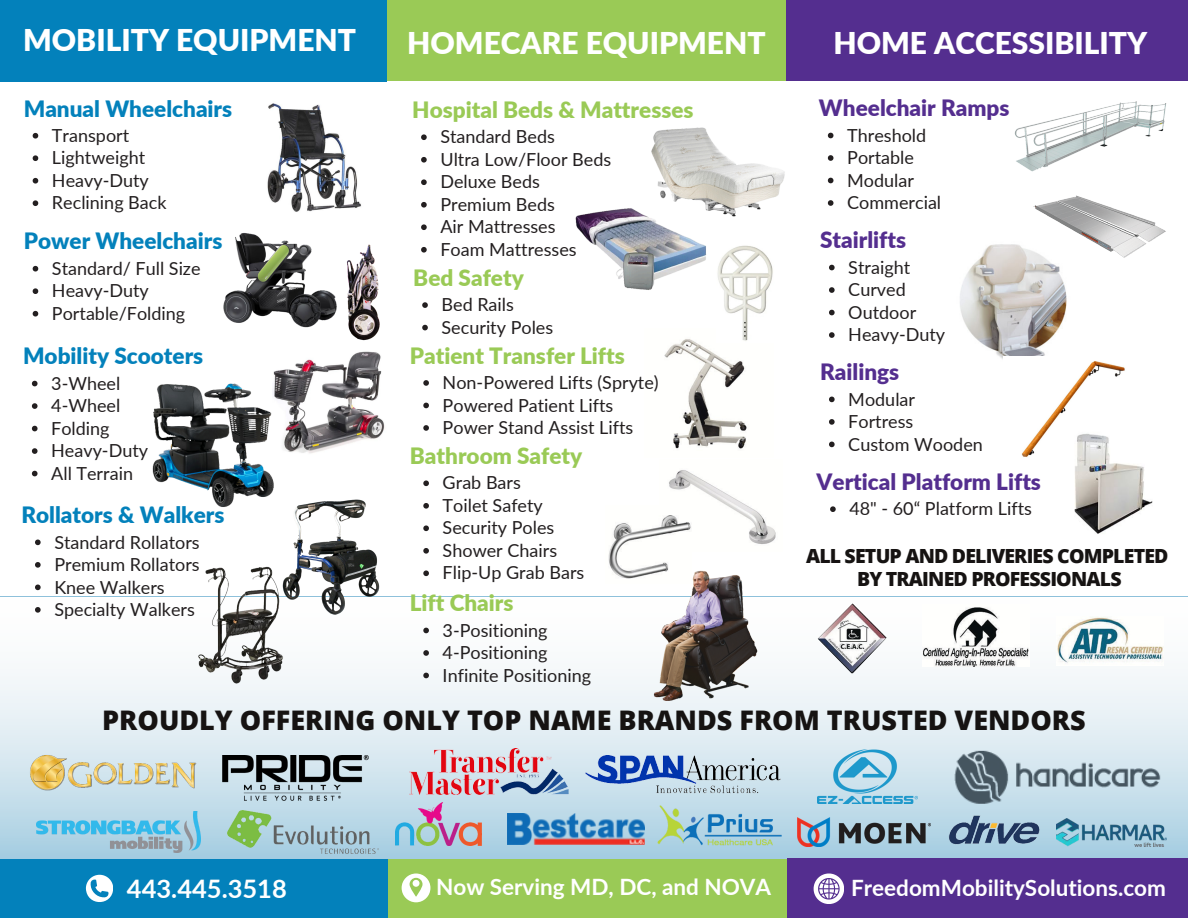
<style>
.page{position:relative;width:1188px;height:918px;background:#fff}
.page>*{position:absolute;margin:0;border:0;box-sizing:border-box;transform-origin:0 0}
.t1{font:900 30px "Lato";color:#fff}
.t2{font:800 27px "Open Sans";color:#161312}
.t3{font:700 25.5px "Lato";color:#fff}
.t4{font:900 22.5px "Lato";color:#9aca56}
.t5{font:900 22.5px "Lato";color:#0381bb}
.t6{font:900 22.5px "Lato";color:#542e8f}
.t7{font:700 22.5px "Lato";color:#fff}
.t8{font:800 19.5px/23.7px "Open Sans";letter-spacing:-.04em;color:#161312;text-align:center}
.t9{font:18px "Lato";color:#231f20}
</style>
<div class="page">
<div style="left:386px;top:0;width:401px;height:81px;background:#9aca56"></div>
<svg style="left:0;top:627px;width:1188px;height:259px"></svg>
<div style="left:787px;top:0;width:401px;height:81px;background:#542e8f"></div>
<div style="left:0;top:0;width:387px;height:81px;background:#0381bb"></div>
<div style="left:387px;top:859px;width:400px;height:59px;background:#9aca56"></div>
<div style="left:788px;top:859px;width:400px;height:59px;background:#542e8f"></div>
<div style="left:0;top:859px;width:388px;height:59px;background:#0381bb"></div>
<img style="left:664px;top:339px;width:83px;height:110px">
<img style="left:669px;top:470px;width:107px;height:74px">
<img style="left:608px;top:506px;width:83px;height:73px">
<img style="left:178px;top:566px;width:128px;height:124px">
<img style="left:272px;top:499px;width:119px;height:116px">
<img style="left:273px;top:351px;width:112px;height:102px">
<img style="left:347px;top:244px;width:33px;height:97px">
<img style="left:267px;top:103px;width:94px;height:109px">
<svg style="left:402px;top:874px;width:28px;height:28px"></svg>
<svg style="left:86px;top:875px;width:27px;height:27px"></svg>
<svg style="left:814px;top:874px;width:30px;height:30px"></svg>
<img style="left:21px;top:752px;width:184px;height:48px">
<img style="left:223px;top:756px;width:146px;height:45px">
<img style="left:396px;top:803px;width:85px;height:42px">
<img style="left:228px;top:810px;width:150px;height:43px">
<img style="left:36px;top:812px;width:165px;height:40px">
<img style="left:410px;top:748px;width:158px;height:46px">
<img style="left:508px;top:813px;width:136px;height:32px">
<img style="left:585px;top:755px;width:196px;height:44px">
<img style="left:658px;top:805px;width:129px;height:42px">
<img style="left:818px;top:748px;width:100px;height:55px">
<img style="left:818px;top:603px;width:69px;height:70px">
<img style="left:923px;top:607px;width:107px;height:59px">
<img style="left:1057px;top:617px;width:106px;height:49px">
<img style="left:797px;top:817px;width:134px;height:30px">
<img style="left:931px;top:815px;width:125px;height:37px">
<img style="left:1057px;top:819px;width:110px;height:28px">
<img style="left:943px;top:746px;width:233px;height:60px">
<svg style="left:421px;top:134px;width:6px;height:6px"></svg>
<svg style="left:421px;top:157px;width:6px;height:6px"></svg>
<svg style="left:421px;top:179px;width:6px;height:6px"></svg>
<svg style="left:421px;top:202px;width:6px;height:6px"></svg>
<svg style="left:421px;top:224px;width:6px;height:6px"></svg>
<svg style="left:421px;top:247px;width:6px;height:6px"></svg>
<img style="left:651px;top:127px;width:134px;height:90px">
<img style="left:576px;top:200px;width:141px;height:90px">
<img style="left:717px;top:245px;width:56px;height:98px">
<svg style="left:423px;top:628px;width:6px;height:5px"></svg>
<svg style="left:423px;top:650px;width:6px;height:6px"></svg>
<svg style="left:423px;top:673px;width:6px;height:5px"></svg>
<img style="left:650px;top:570px;width:118px;height:131px">
<img style="left:1014px;top:101px;width:153px;height:71px">
<img style="left:960px;top:244px;width:107px;height:115px">
<img style="left:1032px;top:195px;width:134px;height:70px">
<img style="left:1003px;top:357px;width:122px;height:100px">
<img style="left:1059px;top:425px;width:94px;height:109px">
<img style="left:223px;top:233px;width:114px;height:95px">
<img style="left:152px;top:380px;width:126px;height:130px">
<svg style="left:828px;top:133px;width:5px;height:5px"></svg>
<svg style="left:828px;top:155px;width:5px;height:6px"></svg>
<svg style="left:828px;top:178px;width:5px;height:5px"></svg>
<svg style="left:828px;top:200px;width:5px;height:6px"></svg>
<svg style="left:33px;top:133px;width:5px;height:6px"></svg>
<svg style="left:33px;top:155px;width:5px;height:6px"></svg>
<svg style="left:33px;top:178px;width:5px;height:6px"></svg>
<svg style="left:33px;top:200px;width:5px;height:6px"></svg>
<svg style="left:33px;top:266px;width:5px;height:6px"></svg>
<svg style="left:33px;top:288px;width:5px;height:6px"></svg>
<svg style="left:33px;top:311px;width:5px;height:6px"></svg>
<svg style="left:32px;top:381px;width:6px;height:5px"></svg>
<svg style="left:32px;top:403px;width:6px;height:6px"></svg>
<svg style="left:32px;top:426px;width:6px;height:5px"></svg>
<svg style="left:32px;top:448px;width:6px;height:6px"></svg>
<svg style="left:32px;top:471px;width:6px;height:5px"></svg>
<svg style="left:35px;top:540px;width:6px;height:5px"></svg>
<svg style="left:35px;top:562px;width:6px;height:6px"></svg>
<svg style="left:35px;top:585px;width:6px;height:5px"></svg>
<svg style="left:35px;top:607px;width:6px;height:6px"></svg>
<svg style="left:422px;top:302px;width:6px;height:6px"></svg>
<svg style="left:422px;top:325px;width:6px;height:5px"></svg>
<svg style="left:423px;top:380px;width:6px;height:6px"></svg>
<svg style="left:423px;top:403px;width:6px;height:5px"></svg>
<svg style="left:423px;top:425px;width:6px;height:6px"></svg>
<svg style="left:423px;top:480px;width:6px;height:6px"></svg>
<svg style="left:423px;top:503px;width:6px;height:6px"></svg>
<svg style="left:423px;top:525px;width:6px;height:6px"></svg>
<svg style="left:423px;top:548px;width:6px;height:6px"></svg>
<svg style="left:423px;top:570px;width:6px;height:6px"></svg>
<svg style="left:829px;top:265px;width:6px;height:5px"></svg>
<svg style="left:829px;top:287px;width:6px;height:6px"></svg>
<svg style="left:829px;top:310px;width:6px;height:5px"></svg>
<svg style="left:829px;top:332px;width:6px;height:6px"></svg>
<svg style="left:829px;top:397px;width:6px;height:5px"></svg>
<svg style="left:829px;top:419px;width:6px;height:6px"></svg>
<svg style="left:829px;top:442px;width:6px;height:5px"></svg>
<svg style="left:830px;top:506px;width:6px;height:6px"></svg>
<p class="t1" style="left:23px;top:22px;width:334px">MOBILITY EQUIPMENT</p>
<p class="t1" style="left:407px;top:24px;width:360px">HOMECARE EQUIPMENT</p>
<p class="t1" style="left:833px;top:24px;width:315px">HOME ACCESSIBILITY</p>
<p class="t5" style="left:24px;top:94px;width:210px">Manual Wheelchairs</p>
<p class="t9" style="left:52px;top:124px;width:79px">Transport</p>
<p class="t9" style="left:52px;top:147px;width:95px">Lightweight</p>
<p class="t9" style="left:52px;top:169px;width:98px">Heavy-Duty</p>
<h4 class="t9" style="left:52px;top:192px;width:116px">Reclining Back</h4>
<p class="t5" style="left:24px;top:227px;width:200px">Power Wheelchairs</p>
<h4 class="t9" style="left:52px;top:257px;width:150px">Standard/ Full Size</h4>
<p class="t9" style="left:52px;top:280px;width:98px">Heavy-Duty</p>
<p class="t9" style="left:52px;top:302px;width:135px">Portable/Folding</p>
<p class="t5" style="left:23px;top:342px;width:182px">Mobility Scooters</p>
<p class="t9" style="left:51px;top:372px;width:71px">3-Wheel</p>
<p class="t9" style="left:51px;top:394px;width:71px">4-Wheel</p>
<p class="t9" style="left:51px;top:417px;width:60px">Folding</p>
<p class="t9" style="left:51px;top:439px;width:98px">Heavy-Duty</p>
<p class="t9" style="left:51px;top:462px;width:83px">All Terrain</p>
<p class="t5" style="left:21px;top:501px;width:205px">Rollators &amp; Walkers</p>
<p class="t9" style="left:54px;top:531px;width:147px">Standard Rollators</p>
<h4 class="t9" style="left:54px;top:553px;width:147px">Premium Rollators</h4>
<p class="t9" style="left:54px;top:576px;width:112px">Knee Walkers</p>
<p class="t9" style="left:54px;top:598px;width:142px">Specialty Walkers</p>
<h1 class="t4" style="left:412px;top:96px;width:283px">Hospital Beds &amp; Mattresses</h1>
<h1 class="t9" style="left:440px;top:126px;width:116px">Standard Beds</h1>
<h4 class="t9" style="left:440px;top:148px;width:172px">Ultra Low/Floor Beds</h4>
<h4 class="t9" style="left:440px;top:171px;width:101px">Deluxe Beds</h4>
<h4 class="t9" style="left:440px;top:193px;width:116px">Premium Beds</h4>
<p class="t9" style="left:440px;top:216px;width:117px">Air Mattresses</p>
<p class="t9" style="left:440px;top:238px;width:138px">Foam Mattresses</p>
<p class="t4" style="left:413px;top:264px;width:112px">Bed Safety</p>
<p class="t9" style="left:442px;top:294px;width:74px">Bed Rails</p>
<h4 class="t9" style="left:442px;top:316px;width:113px">Security Poles</h4>
<h4 class="t4" style="left:410px;top:342px;width:217px">Patient Transfer Lifts</h4>
<p class="t9" style="left:443px;top:371px;width:218px">Non-Powered Lifts (Spryte)</p>
<p class="t9" style="left:443px;top:394px;width:172px">Powered Patient Lifts</p>
<h4 class="t9" style="left:443px;top:416px;width:192px">Power Stand Assist Lifts</h4>
<p class="t4" style="left:410px;top:442px;width:174px">Bathroom Safety</p>
<p class="t9" style="left:443px;top:472px;width:80px">Grab Bars</p>
<p class="t9" style="left:443px;top:494px;width:102px">Toilet Safety</p>
<p class="t9" style="left:443px;top:517px;width:113px">Security Poles</p>
<p class="t9" style="left:443px;top:539px;width:116px">Shower Chairs</p>
<p class="t9" style="left:443px;top:562px;width:143px">Flip-Up Grab Bars</p>
<p class="t4" style="left:410px;top:589px;width:105px">Lift Chairs</p>
<p class="t9" style="left:443px;top:619px;width:107px">3-Positioning</p>
<p class="t9" style="left:443px;top:641px;width:107px">4-Positioning</p>
<p class="t9" style="left:443px;top:664px;width:150px">Infinite Positioning</p>
<p class="t6" style="left:819px;top:94px;width:192px">Wheelchair Ramps</p>
<p class="t9" style="left:847px;top:124px;width:81px">Threshold</p>
<p class="t9" style="left:847px;top:146px;width:68px">Portable</p>
<p class="t9" style="left:847px;top:169px;width:68px">Modular</p>
<p class="t9" style="left:847px;top:191px;width:96px">Commercial</p>
<p class="t6" style="left:820px;top:226px;width:88px">Stairlifts</p>
<p class="t9" style="left:848px;top:256px;width:63px">Straight</p>
<p class="t9" style="left:848px;top:278px;width:59px">Curved</p>
<p class="t9" style="left:848px;top:301px;width:69px">Outdoor</p>
<p class="t9" style="left:848px;top:323px;width:98px">Heavy-Duty</p>
<p class="t6" style="left:820px;top:358px;width:81px">Railings</p>
<p class="t9" style="left:848px;top:388px;width:68px">Modular</p>
<h4 class="t9" style="left:848px;top:410px;width:67px">Fortress</h4>
<p class="t9" style="left:848px;top:433px;width:136px">Custom Wooden</p>
<h4 class="t6" style="left:817px;top:468px;width:226px">Vertical Platform Lifts</h4>
<p class="t9" style="left:849px;top:498px;width:184px">48" - 60“ Platform Lifts</p>
<p class="t8" style="left:806px;top:543px;width:364px">ALL SETUP AND DELIVERIES COMPLETED<br>BY TRAINED PROFESSIONALS</p>
<p class="t2" style="left:102px;top:701px;width:985px">PROUDLY OFFERING ONLY TOP NAME BRANDS FROM TRUSTED VENDORS</p>
<p class="t3" style="left:127px;top:872px;width:161px">443.445.3518</p>
<p class="t7" style="left:436px;top:873px;width:337px">Now Serving MD, DC, and NOVA</p>
<p class="t7" style="left:851px;top:873px;width:316px">FreedomMobilitySolutions.com</p>
</div>
